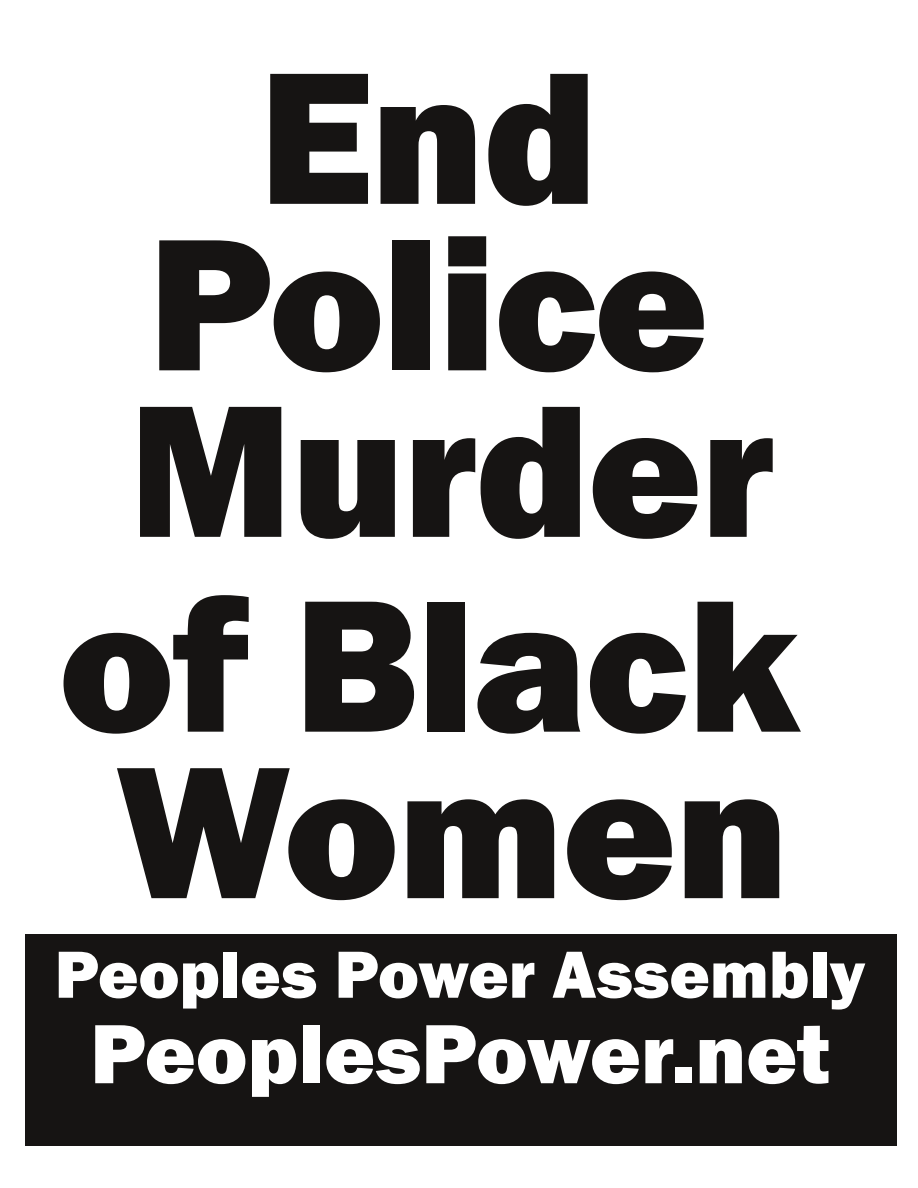
<style>
.page{position:relative;width:918px;height:1188px;background:#fff}
.page>*{position:absolute;margin:0;border:0;box-sizing:border-box;transform-origin:0 0}
.t1{font:800 195px/166.5px "Franklin Gothic";letter-spacing:-.01em;color:#161413;text-align:center}
.t2{font:800 87px "Franklin Gothic";color:#fff}
.t3{font:800 69px "Franklin Gothic";color:#fff}
</style>
<div class="page">
<div style="left:25px;top:934px;width:872px;height:212px;background:#161413"></div>
<p class="t1" style="left:129px;top:52px;width:647px">End<br>Police<br>Murder</p>
<p class="t1" style="left:59px;top:580px;width:742px;text-align:left">of Black<br>Women</p>
<p class="t3" style="left:55px;top:934px;width:812px">Peoples Power Assembly</p>
<p class="t2" style="left:90px;top:1003px;width:741px">PeoplesPower.net</p>
</div>
